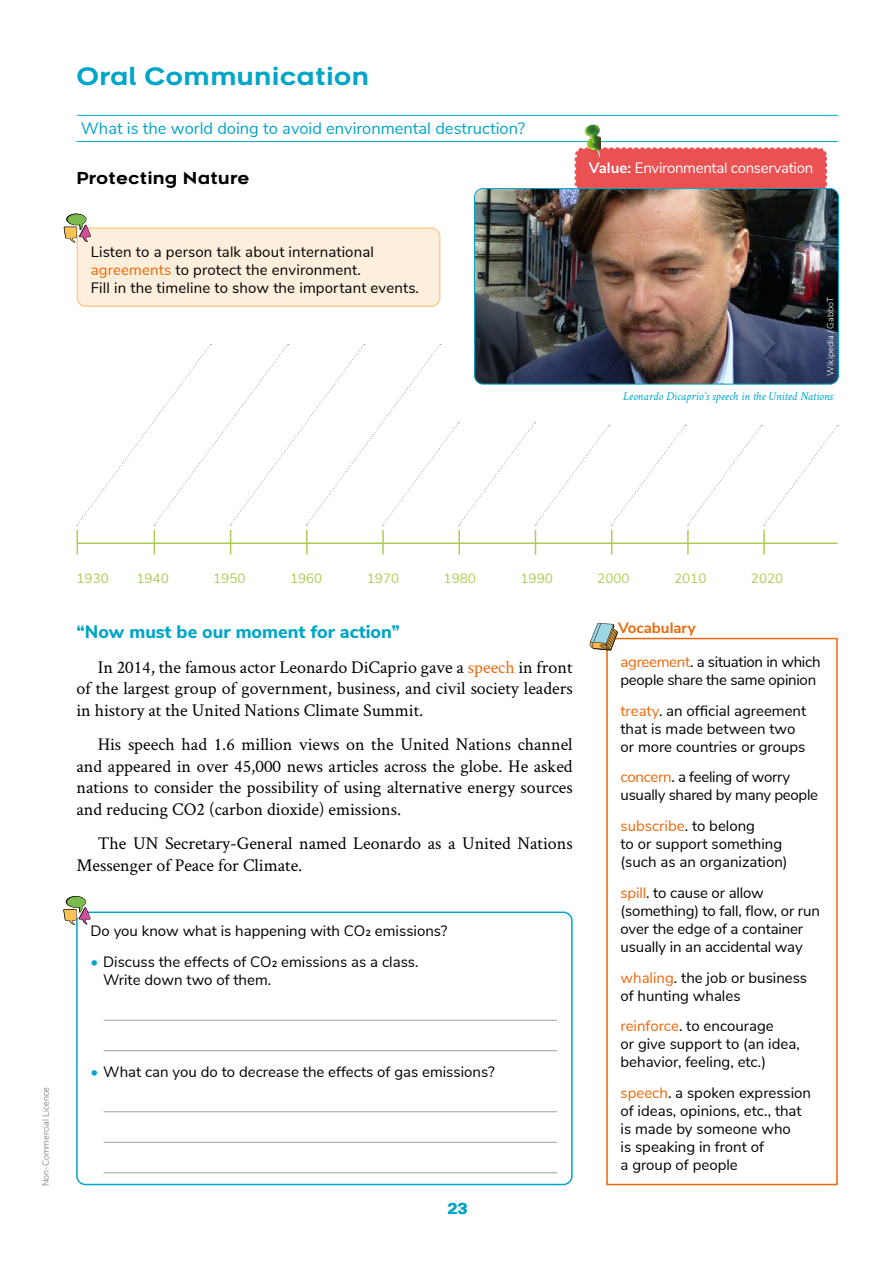
<style>
.page{position:relative;width:893px;height:1263px;background:#fff}
.page>*{position:absolute;margin:0;border:0;box-sizing:border-box;transform-origin:0 0}
.t1{font:24px "Metrosant";color:#00a5c8}
.t2{font:18px/21.6px "Crimson Text";color:#000;text-align:justify}
.t3{font:800 18px "Nunito Sans";color:#00a5c8}
.t4{font:16.5px "Nunito Sans";color:#00a5c8}
.t5{font:16.5px "Metrosant";color:#000}
.t6{font:15px/18px "Nunito Sans";color:#000}
.t7{font:15px/18px "Nunito Sans";letter-spacing:-.02em;color:#000}
.t8{font:15px "Nunito Sans";letter-spacing:-.02em;color:#fff}
.t9{font:700 15px "Nunito Sans";color:#ec6608}
.t10{font:15px "Metrosant";color:#00a5c8}
.t11{font:13.5px "Nunito Sans";color:#aecc53}
.t12{font:italic 12px "Crimson Text";color:#00a5c8}
.t13{font:300 9px "Nunito Sans";color:#706f6f}
.t14{font:300 9px "Nunito Sans";color:#fff}
.s1{color:#ec6608}
.s2{font-weight:700}
.s3{color:#00a5c8}
</style>
<div class="page">
<div style="left:606px;top:638px;width:232px;height:547px;border:2px solid #ec6608"></div>
<svg style="left:589px;top:623px;width:29px;height:28px"></svg>
<div style="left:77px;top:228px;width:363px;height:78px;background:#feefdc;border-radius:9px"></div>
<div style="left:77px;top:227px;width:363px;height:80px;border:2px solid #fccd92;border-radius:9px"></div>
<svg style="left:64px;top:214px;width:27px;height:29px"></svg>
<hr style="left:77px;top:115px;width:761px;height:1px;background:#00a5c8">
<hr style="left:77px;top:141px;width:761px;height:1px;background:#00a5c8">
<div style="left:76px;top:911px;width:497px;height:274px;border:2px solid #00a5c8;border-radius:9px"></div>
<svg style="left:63px;top:896px;width:28px;height:29px"></svg>
<svg style="left:77px;top:344px;width:762px;height:210px"></svg>
<div style="left:574px;top:147px;width:253px;height:41px;background:#ea5153"></div>
<img style="left:582px;top:124px;width:19px;height:36px">
<img style="left:474px;top:189px;width:364px;height:195px">
<div style="left:474px;top:188px;width:365px;height:196px;border:1px solid #00a5c8;border-radius:9px"></div>
<hr style="left:104px;top:1050px;width:453px;height:1px;background:#9d9d9c">
<hr style="left:104px;top:1142px;width:453px;height:1px;background:#9d9d9c">
<hr style="left:104px;top:1172px;width:453px;height:1px;background:#9d9d9c">
<hr style="left:104px;top:1020px;width:453px;height:1px;background:#9d9d9c">
<hr style="left:104px;top:1111px;width:453px;height:1px;background:#9d9d9c">
<h1 class="t1" style="left:77px;top:61px;width:295px">Oral Communication</h1>
<p class="t4" style="left:81px;top:116px;width:446px">What is the world doing to avoid environmental destruction?</p>
<p class="t5" style="left:77px;top:167px;width:174px">Protecting Nature</p>
<p class="t6" style="left:91px;top:242px;width:330px">Listen to a person talk about international <span class="s1">agreements</span> to protect the environment.<br>Fill in the timeline to show the important events.</p>
<p class="t8" style="left:589px;top:156px;width:226px"><span class="s2">Value:</span> Environmental conservation</p>
<p class="t14" style="left:824px;top:376px;width:80px;rotate:-90deg">Wikipedia / GabboT</p>
<p class="t12" style="left:623px;top:389px;width:212px">Leonardo Dicaprio’s speech in the United Nations</p>
<p class="t13" style="left:39px;top:1186px;width:101px;rotate:-90deg">Non-Commercial Licence</p>
<p class="t11" style="left:77px;top:568px;width:34px">1930</p>
<p class="t11" style="left:136px;top:568px;width:34px">1940</p>
<p class="t11" style="left:213px;top:568px;width:34px">1950</p>
<p class="t11" style="left:290px;top:568px;width:34px">1960</p>
<p class="t11" style="left:367px;top:568px;width:34px">1970</p>
<p class="t11" style="left:444px;top:568px;width:34px">1980</p>
<p class="t11" style="left:520px;top:568px;width:34px">1990</p>
<p class="t11" style="left:597px;top:568px;width:34px">2000</p>
<p class="t11" style="left:674px;top:568px;width:34px">2010</p>
<p class="t11" style="left:751px;top:568px;width:34px">2020</p>
<p class="t3" style="left:77px;top:619px;width:325px">“Now must be our moment for action”</p>
<p class="t2" style="left:77px;top:655px;width:498px;text-indent:21px">In 2014, the famous actor Leonardo DiCaprio gave a <span class="s1">speech</span> in front of the largest group of government, business, and civil society leaders in history at the United Nations Climate Summit.</p>
<p class="t2" style="left:77px;top:733px;width:498px;text-indent:21px">His speech had 1.6 million views on the United Nations channel and appeared in over 45,000 news articles across the globe. He asked nations to consider the possibility of using alternative energy sources and reducing CO2 (carbon dioxide) emissions.</p>
<p class="t2" style="left:77px;top:832px;width:498px;text-indent:21px">The UN Secretary-General named Leonardo as a United Nations<br>Messenger of Peace for Climate.</p>
<p class="t6" style="left:90px;top:921px;width:359px">Do you know what is happening with CO₂ emissions?</p>
<p class="t6" style="left:103px;top:952px;width:317px;text-indent:-13px"><span class="s3">•</span> Discuss the effects of CO₂ emissions as a class.<br>Write down two of them.</p>
<p class="t6" style="left:90px;top:1062px;width:406px"><span class="s3">•</span> What can you do to decrease the effects of gas emissions?</p>
<p class="t10" style="left:447px;top:1199px;width:22px">23</p>
<p class="t9" style="left:618px;top:617px;width:79px">Vocabulary</p>
<p class="t7" style="left:620px;top:652px;width:201px"><span class="s1">agreement</span>. a situation in which people share the same opinion</p>
<p class="t6" style="left:620px;top:700px;width:187px"><span class="s1">treaty</span>. an official agreement that is made between two or more countries or groups</p>
<p class="t7" style="left:620px;top:767px;width:199px"><span class="s1">concern</span>. a feeling of worry usually shared by many people</p>
<p class="t6" style="left:620px;top:816px;width:169px"><span class="s1">subscribe</span>. to belong<br>to or support something (such as an organization)</p>
<p class="t6" style="left:620px;top:883px;width:201px"><span class="s1">spill</span>. to cause or allow (something) to fall, flow, or run over the edge of a container usually in an accidental way</p>
<p class="t6" style="left:620px;top:967px;width:188px"><span class="s1">whaling</span>. the job or business of hunting whales</p>
<p class="t6" style="left:620px;top:1016px;width:181px"><span class="s1">reinforce</span>. to encourage<br>or give support to (an idea, behavior, feeling, etc.)</p>
<p class="t6" style="left:620px;top:1083px;width:192px"><span class="s1">speech</span>. a spoken expression of ideas, opinions, etc., that is made by someone who<br>is speaking in front of<br>a group of people</p>
</div>
